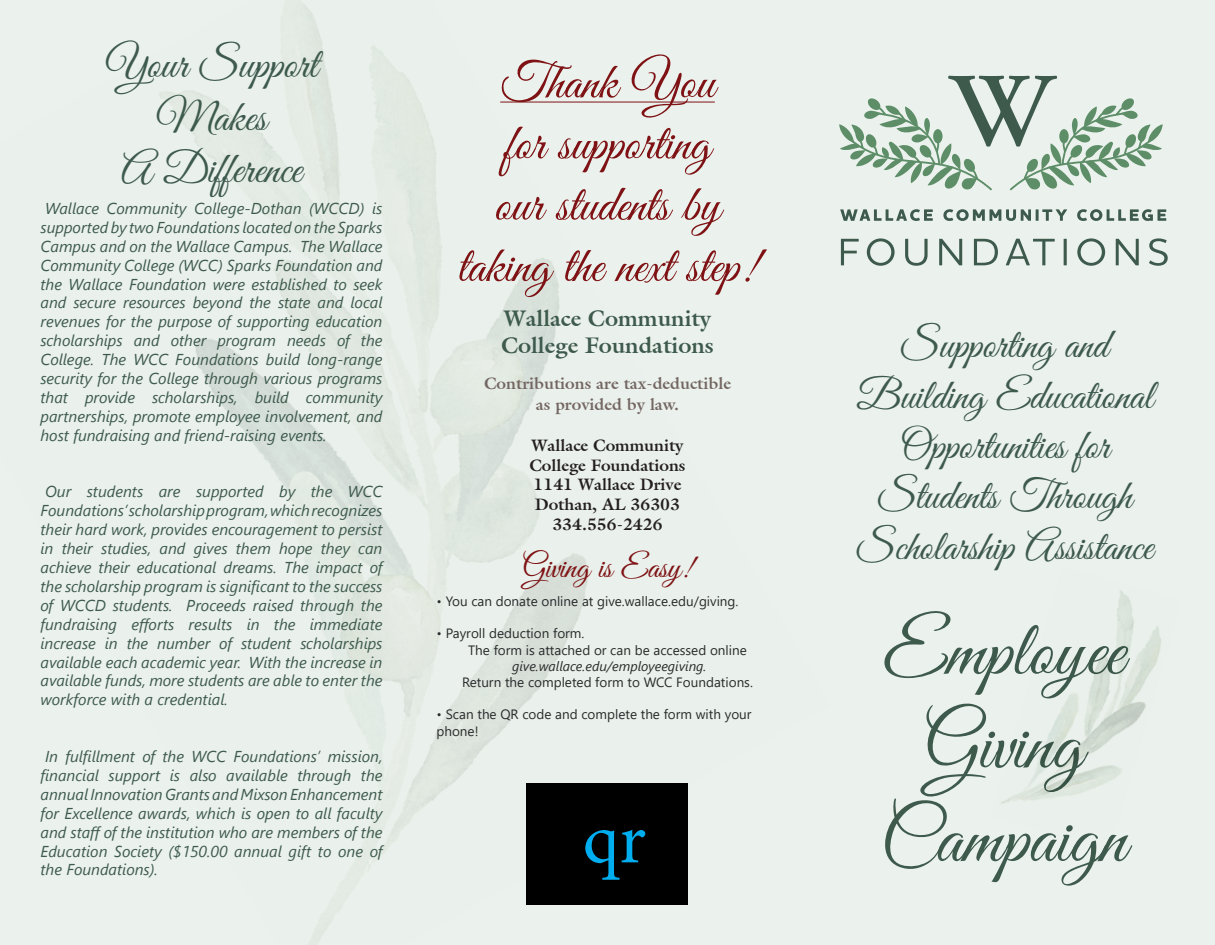
<style>
.page{position:relative;width:1215px;height:945px;background:#ebf1ec}
.page>*{position:absolute;margin:0;border:0;box-sizing:border-box;transform-origin:0 0}
.t1{font:78px "Great Vibes";color:#3d5a4d}
.t2{font:72px "Minion Pro";color:#00aeef}
.t3{font:51px "Great Vibes";color:#7e1214}
.t4{font:43.5px "Great Vibes";color:#3d5a4d}
.t5{font:42px/50.4px "Great Vibes";color:#3d5a4d;text-align:center}
.t6{font:33px "Great Vibes";color:#7e1214}
.t7{font:700 22.5px "Acanthus S Si";color:#3d5a4d}
.t8{font:700 16.5px "Acanthus S Si";color:#231f20}
.t9{font:700 16.5px "Acanthus S Si";color:#736662}
.x_msonormal{font:italic 15.75px/18.9px "Segoe UI";color:#3d5a4d;text-align:justify}
.x_msonormal-2{font:13.5px/16.2px "Segoe UI";color:#292b2c}
.x_msonormal-3{font:italic 13.5px "Segoe UI";color:#292b2c}
</style>
<div class="page">
<img style="left:159px;top:2px;width:556px;height:943px">
<hr style="left:500px;top:102px;width:215px;height:1px;background:#7e1214">
<svg style="left:840px;top:209px;width:93px;height:12px"></svg>
<svg style="left:943px;top:209px;width:124px;height:12px"></svg>
<svg style="left:1077px;top:209px;width:89px;height:12px"></svg>
<svg style="left:841px;top:239px;width:18px;height:26px"></svg>
<svg style="left:867px;top:238px;width:28px;height:28px"></svg>
<svg style="left:905px;top:239px;width:23px;height:27px"></svg>
<svg style="left:939px;top:239px;width:23px;height:26px"></svg>
<svg style="left:974px;top:239px;width:24px;height:26px"></svg>
<svg style="left:1006px;top:239px;width:49px;height:26px"></svg>
<hr style="left:1064px;top:239px;width:3px;height:26px;background:#3d5a4d">
<svg style="left:1077px;top:238px;width:28px;height:28px"></svg>
<svg style="left:1116px;top:239px;width:23px;height:26px"></svg>
<svg style="left:1149px;top:238px;width:19px;height:28px"></svg>
<svg style="left:839px;top:76px;width:324px;height:115px"></svg>
<img style="left:1001px;top:591px;width:160px;height:213px">
<div style="left:526px;top:783px;width:162px;height:121px;background:#000"></div>
<p class="t4" style="left:105px;top:40px;width:214px">Your Support</p>
<p class="t4" style="left:156px;top:93px;width:112px">Makes</p>
<p class="t4" style="left:121px;top:145px;width:182px">A Difference</p>
<p class="x_msonormal" style="left:40px;top:196px;width:344px">Wallace Community College-Dothan (WCCD) is supported by two Foundations located on the Sparks Campus and on the Wallace Campus. The Wallace Community College (WCC) Sparks Foundation and the Wallace Foundation were established to seek and secure resources beyond the state and local revenues for the purpose of supporting education scholarships and other program needs of the College. The WCC Foundations build long-range security for the College through various programs that provide scholarships, build community partnerships, promote employee involvement, and host fundraising and friend-raising events.</p>
<p class="x_msonormal" style="left:40px;top:480px;width:344px">Our students are supported by the WCC Foundations’ scholarship program, which recognizes their hard work, provides encouragement to persist in their studies, and gives them hope they can achieve their educational dreams. The impact of the scholarship program is significant to the success of WCCD students. Proceeds raised through the fundraising efforts results in the immediate increase in the number of student scholarships available each academic year. With the increase in available funds, more students are able to enter the workforce with a credential.</p>
<p class="x_msonormal" style="left:40px;top:744px;width:344px">In fulfillment of the WCC Foundations’ mission, financial support is also available through the annual Innovation Grants and Mixson Enhancement for Excellence awards, which is open to all faculty and staff of the institution who are members of the Education Society ($150.00 annual gift to one of the Foundations).</p>
<p class="t3" style="left:500px;top:54px;width:216px">Thank You</p>
<p class="t3" style="left:505px;top:115px;width:207px">for supporting</p>
<p class="t3" style="left:495px;top:176px;width:227px">our students by</p>
<p class="t3" style="left:458px;top:238px;width:301px">taking the next step!</p>
<p class="t7" style="left:504px;top:303px;width:209px">Wallace Community</p>
<p class="t7" style="left:501px;top:330px;width:214px">College Foundations</p>
<p class="t9" style="left:484px;top:372px;width:248px">Contributions are tax-deductible</p>
<p class="t9" style="left:536px;top:393px;width:145px">as provided by law.</p>
<p class="t8" style="left:531px;top:434px;width:154px">Wallace Community</p>
<p class="t8" style="left:529px;top:454px;width:158px">College Foundations</p>
<p class="t8" style="left:534px;top:474px;width:149px">1141 Wallace Drive</p>
<p class="t8" style="left:535px;top:494px;width:147px">Dothan, AL 36303</p>
<p class="t8" style="left:552px;top:513px;width:112px">334.556-2426</p>
<p class="t6" style="left:522px;top:549px;width:172px">Giving is Easy!</p>
<p class="x_msonormal-2" style="left:436px;top:592px;width:303px">٠ You can donate online at give.wallace.edu/giving.</p>
<p class="x_msonormal-2" style="left:436px;top:624px;width:149px">٠ Payroll deduction form.</p>
<p class="x_msonormal-2" style="left:468px;top:641px;width:280px">The form is attached or can be accessed online</p>
<p class="x_msonormal-3" style="left:512px;top:653px;width:196px">give.wallace.edu/employeegiving.</p>
<p class="x_msonormal-2" style="left:462px;top:673px;width:292px">Return the completed form to WCC Foundations.</p>
<p class="x_msonormal-2" style="left:436px;top:705px;width:317px">٠ Scan the QR code and complete the form with your phone!</p>
<p class="t2" style="left:582px;top:791px;width:65px">qr</p>
<p class="t5" style="left:857px;top:323px;width:298px">Supporting and<br>Building Educational<br>Opportunities for<br>Students Through<br>Scholarship Assistance</p>
<p class="t1" style="left:883px;top:607px;width:243px">Employee</p>
<p class="t1" style="left:924px;top:701px;width:160px">Giving</p>
<p class="t1" style="left:880px;top:795px;width:248px">Campaign</p>
</div>
